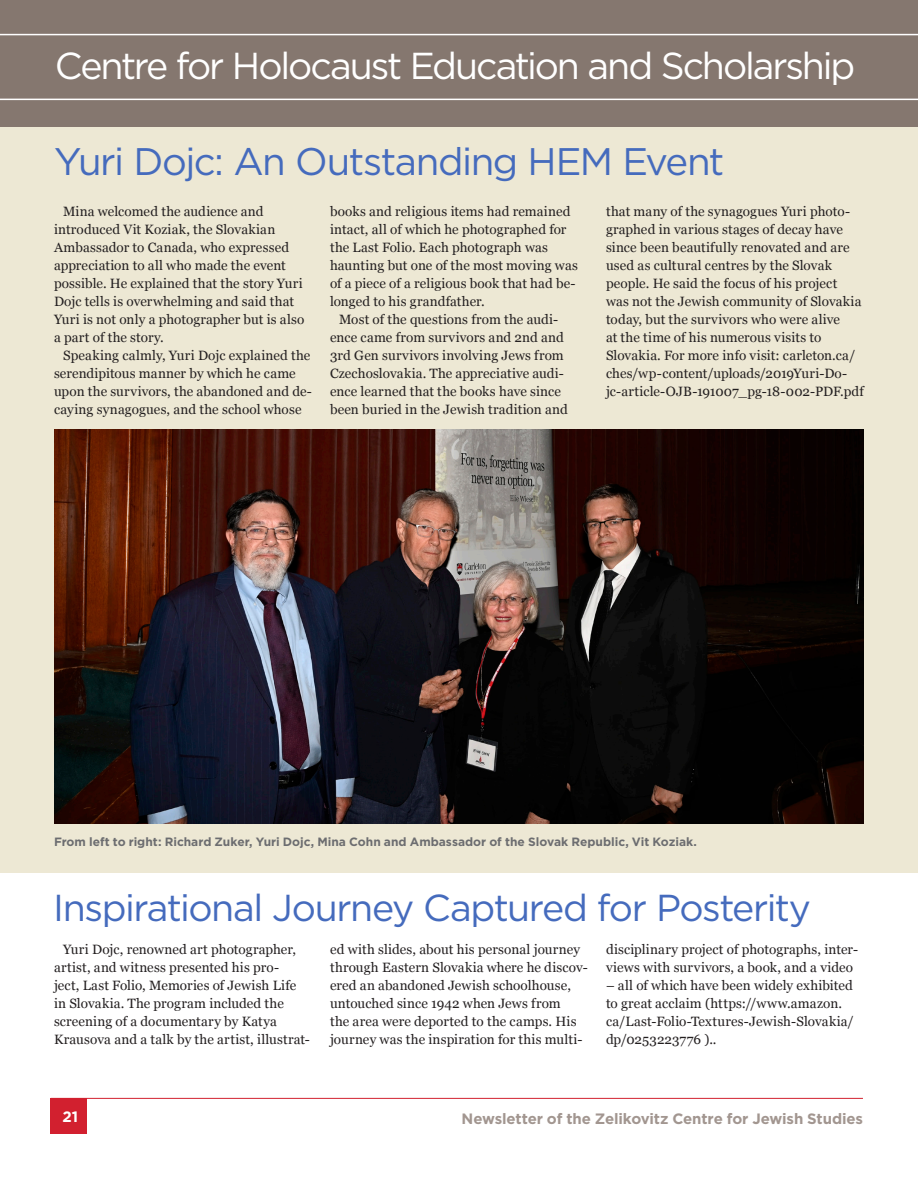
<style>
.page{position:relative;width:918px;height:1188px;background:#fff}
.page>*{position:absolute;margin:0;border:0;box-sizing:border-box;transform-origin:0 0}
.headline{font:38.4px "Gotham";letter-spacing:-.04em;color:#456bbd}
.title_GM{font:37.5px "Gotham";letter-spacing:-.055em;color:#fff}
.headline-2{font:37.5px "Gotham";letter-spacing:-.04em;color:#456bbd}
.t1{font:700 15px "Gotham";letter-spacing:-.01em;color:#a29690}
.t2{font:700 15px "Gotham";color:#fff}
.body{font:13.5px/18px "Georgia";letter-spacing:.01em;color:#231f20}
.t3{font:700 12px "Gotham";color:#6c6d70}
</style>
<div class="page">
<div style="left:51px;top:1098px;width:36px;height:35px;background:#d2202f"></div>
<hr style="left:51px;top:1098px;width:812px;height:1px;background:#d2202f">
<div style="left:0;top:0;width:918px;height:127px;background:#85776f"></div>
<hr style="left:0;top:99px;width:918px;height:1px;background:#fff">
<hr style="left:0;top:34px;width:918px;height:1px;background:#fff">
<div style="left:0;top:127px;width:918px;height:745px;background:#ede8d4"></div>
<img style="left:54px;top:429px;width:810px;height:395px">
<p class="title_GM" style="left:55px;top:42px;width:802px">Centre for Holocaust Education and Scholarship</p>
<p class="headline" style="left:54px;top:137px;width:672px">Yuri Dojc: An Outstanding HEM Event</p>
<p class="body" style="left:330px;top:202px;width:249px">books and religious items had remained intact, all of which he photographed for the Last Folio. Each photograph was haunting but one of the most moving was of a piece of a religious book that had be&shy;longed to his grandfather.</p>
<p class="body" style="left:330px;top:310px;width:239px;text-align:center">Most of the questions from the audi&shy;ence came from survivors and 2nd and 3rd Gen survivors involving Jews from Czechoslovakia. The appreciative audi&shy;ence learned that the books have since been buried in the Jewish tradition and</p>
<p class="body" style="left:606px;top:202px;width:260px">that many of the synagogues Yuri photo&shy;graphed in various stages of decay have since been beautifully renovated and are used as cultural centres by the Slovak people. He said the focus of his project<br>was not the Jewish community of Slovakia today, but the survivors who were alive<br>at the time of his numerous visits to Slovakia. For more info visit: carleton.ca/ ches/wp-content/uploads/2019Yuri-Do&shy;jc-article-OJB-191007_pg-18-002-PDF.pdf</p>
<p class="body" style="left:54px;top:202px;width:252px;text-indent:9px">Mina welcomed the audience and introduced Vit Koziak, the Slovakian Ambassador to Canada, who expressed appreciation to all who made the event possible. He explained that the story Yuri Dojc tells is overwhelming and said that Yuri is not only a photographer but is also a part of the story.</p>
<p class="body" style="left:54px;top:346px;width:259px;text-indent:9px">Speaking calmly, Yuri Dojc explained the serendipitous manner by which he came upon the survivors, the abandoned and de&shy;caying synagogues, and the school whose</p>
<p class="t3" style="left:54px;top:834px;width:645px">From left to right: Richard Zuker, Yuri Dojc, Mina Cohn and Ambassador of the Slovak Republic, Vit Koziak.</p>
<p class="headline-2" style="left:53px;top:884px;width:759px">Inspirational Journey Captured for Posterity</p>
<p class="body" style="left:54px;top:940px;width:257px;text-indent:9px">Yuri Dojc, renowned art photographer, artist, and witness presented his pro-<br>ject, Last Folio, Memories of Jewish Life in Slovakia. The program included the screening of a documentary by Katya Krausova and a talk by the artist, illustrat-</p>
<p class="body" style="left:330px;top:940px;width:259px">ed with slides, about his personal journey through Eastern Slovakia where he discov&shy;ered an abandoned Jewish schoolhouse, untouched since 1942 when Jews from<br>the area were deported to the camps. His journey was the inspiration for this multi-</p>
<p class="body" style="left:606px;top:940px;width:254px">disciplinary project of photographs, inter&shy;views with survivors, a book, and a video</p>
<p class="body" style="left:606px;top:976px;width:249px">– all of which have been widely exhibited to great acclaim (https://www.amazon. ca/Last-Folio-Textures-Jewish-Slovakia/ dp/0253223776 )..</p>
<p class="t2" style="left:63px;top:1107px;width:17px">21</p>
<p class="t1" style="left:462px;top:1109px;width:403px">Newsletter of the Zelikovitz Centre for Jewish Studies</p>
</div>
